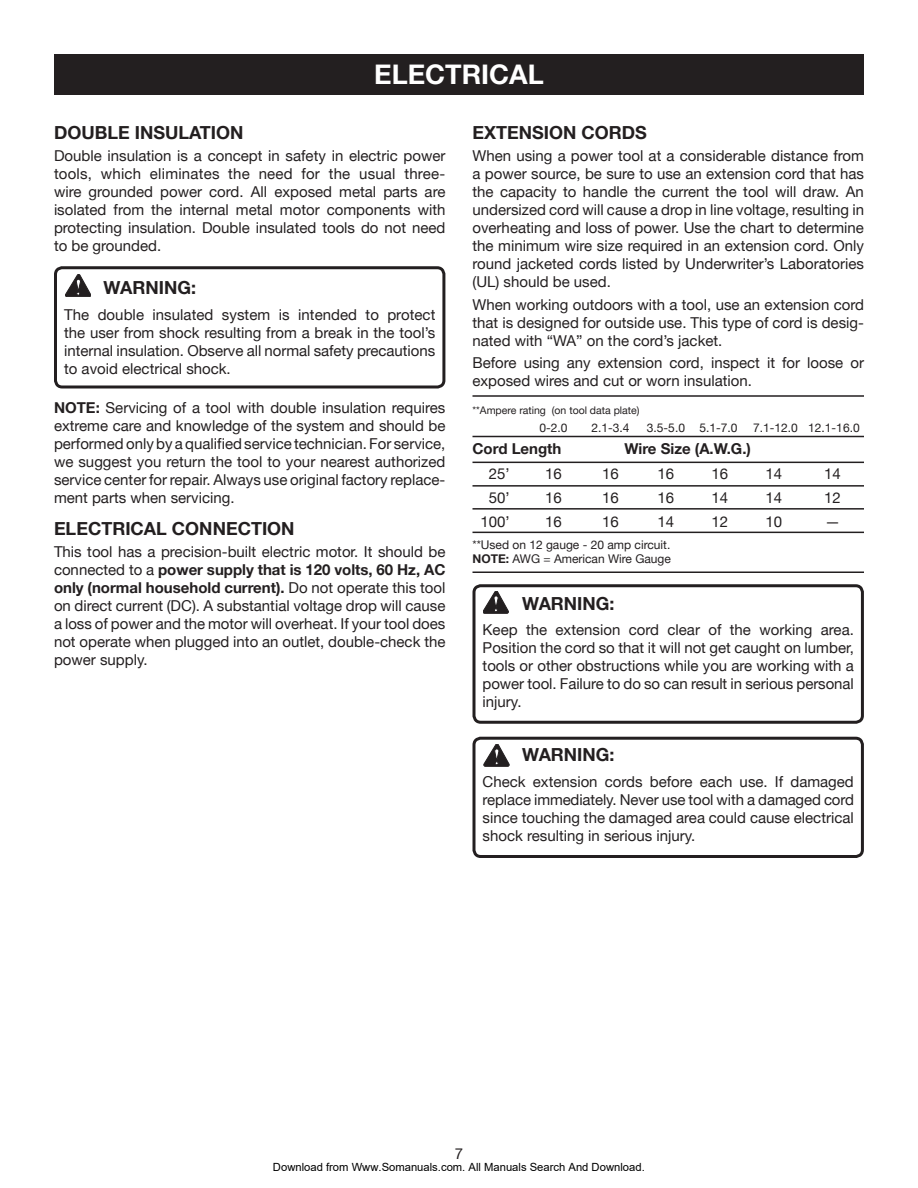
<style>
.page{position:relative;width:918px;height:1188px;background:#fff}
.page>*{position:absolute;margin:0;border:0;box-sizing:border-box;transform-origin:0 0}
.t1{font:700 27px "Helvetica Neue";color:#fff}
.t2{font:700 18px "Helvetica Neue";color:#231f20}
.t3{font:15px/18px "Helvetica Neue";color:#231f20;text-align:justify}
.t4{font:700 15px "Helvetica Neue";color:#231f20}
.t5{font:12px/14.4px "Helvetica Neue";color:#231f20}
.t6{font:11.25px "Arial";color:#000}
.t7{font:10.5px "Helvetica Neue";color:#231f20}
.s1{font-weight:700}
</style>
<div class="page">
<svg style="left:472px;top:736px;width:392px;height:120px"></svg>
<svg style="left:472px;top:584px;width:392px;height:138px"></svg>
<div style="left:54px;top:54px;width:810px;height:40px;background:#231f20"></div>
<hr style="left:473px;top:462px;width:391px;height:1px;background:#231f20">
<hr style="left:473px;top:485px;width:391px;height:2px;background:#231f20">
<hr style="left:473px;top:508px;width:391px;height:2px;background:#231f20">
<hr style="left:473px;top:532px;width:391px;height:1px;background:#231f20">
<svg style="left:54px;top:266px;width:392px;height:121px"></svg>
<hr style="left:473px;top:395px;width:391px;height:2px;background:#231f20">
<hr style="left:473px;top:436px;width:391px;height:1px;background:#231f20">
<hr style="left:473px;top:572px;width:391px;height:1px;background:#231f20">
<svg style="left:65px;top:274px;width:26px;height:23px"></svg>
<svg style="left:484px;top:744px;width:25px;height:22px"></svg>
<svg style="left:483px;top:591px;width:25px;height:22px"></svg>
<h1 class="t1" style="left:374px;top:58px;width:171px">ELECTRICAL</h1>
<p class="t2" style="left:54px;top:121px;width:191px">DOUBLE INSULATION</p>
<p class="t3" style="left:54px;top:147px;width:393px">Double insulation is a concept in safety in electric power tools, which eliminates the need for the usual three&shy;wire grounded power cord. All exposed metal parts are isolated from the internal metal motor components with protecting insulation. Double insulated tools do not need to be grounded.</p>
<p class="t2" style="left:104px;top:277px;width:94px">WARNING:</p>
<p class="t3" style="left:64px;top:305px;width:373px">The double insulated system is intended to protect the user from shock resulting from a break in the tool’s internal insulation. Observe all normal safety precautions to avoid electrical shock.</p>
<p class="t3" style="left:54px;top:398px;width:393px"><span class="s1">NOTE:</span> Servicing of a tool with double insulation requires extreme care and knowledge of the system and should be performed only by a qualified service technician. For service, we suggest you return the tool to your nearest authorized service center for repair. Always use original factory replace&shy;ment parts when servicing.</p>
<p class="t2" style="left:54px;top:517px;width:242px">ELECTRICAL CONNECTION</p>
<p class="t3" style="left:54px;top:543px;width:393px">This tool has a precision-built electric motor. It should be connected to a <span class="s1">power supply that is 120 volts, 60 Hz, AC only (normal household current).</span> Do not operate this tool on direct current (DC). A substantial voltage drop will cause a loss of power and the motor will overheat. If your tool does not operate when plugged into an outlet, double-check the power supply.</p>
<p class="t2" style="left:473px;top:121px;width:176px">EXTENSION CORDS</p>
<p class="t3" style="left:473px;top:147px;width:393px">When using a power tool at a considerable distance from a power source, be sure to use an extension cord that has the capacity to handle the current the tool will draw. An undersized cord will cause a drop in line voltage, resulting in overheating and loss of power. Use the chart to determine the minimum wire size required in an extension cord. Only round jacketed cords listed by Underwriter’s Laboratories (UL) should be used.</p>
<p class="t3" style="left:473px;top:295px;width:393px">When working outdoors with a tool, use an extension cord that is designed for outside use. This type of cord is desig&shy;nated with “WA” on the cord’s jacket.</p>
<p class="t3" style="left:473px;top:354px;width:393px">Before using any extension cord, inspect it for loose or exposed wires and cut or worn insulation.</p>
<p class="t7" style="left:473px;top:404px;width:169px">**Ampere rating (on tool data plate)</p>
<p class="t5" style="left:539px;top:420px;width:30px">0-2.0</p>
<p class="t5" style="left:591px;top:420px;width:40px">2.1-3.4</p>
<p class="t5" style="left:647px;top:420px;width:92px">3.5-5.0 5.1-7.0</p>
<p class="t5" style="left:753px;top:420px;width:108px">7.1-12.0 12.1-16.0</p>
<p class="t4" style="left:473px;top:440px;width:90px">Cord Length</p>
<p class="t4" style="left:624px;top:440px;width:128px">Wire Size (A.W.G.)</p>
<p class="t3" style="left:489px;top:464px;width:22px">25’</p>
<p class="t3" style="left:545px;top:464px;width:18px">16</p>
<p class="t3" style="left:602px;top:464px;width:18px">16</p>
<p class="t3" style="left:658px;top:464px;width:18px">16</p>
<p class="t3" style="left:712px;top:464px;width:18px">16</p>
<p class="t3" style="left:766px;top:464px;width:18px">14</p>
<p class="t3" style="left:824px;top:464px;width:18px">14</p>
<p class="t3" style="left:489px;top:488px;width:22px">50’</p>
<p class="t3" style="left:545px;top:488px;width:18px">16</p>
<p class="t3" style="left:602px;top:488px;width:18px">16</p>
<p class="t3" style="left:658px;top:488px;width:18px">16</p>
<p class="t3" style="left:712px;top:488px;width:18px">14</p>
<p class="t3" style="left:766px;top:488px;width:18px">14</p>
<p class="t3" style="left:824px;top:488px;width:18px">12</p>
<p class="t3" style="left:480px;top:512px;width:31px">100’</p>
<p class="t3" style="left:545px;top:512px;width:18px">16</p>
<p class="t3" style="left:602px;top:512px;width:18px">16</p>
<p class="t3" style="left:658px;top:512px;width:18px">14</p>
<p class="t3" style="left:712px;top:512px;width:18px">12</p>
<p class="t3" style="left:766px;top:512px;width:18px">10</p>
<p class="t3" style="left:825px;top:512px;width:16px">—</p>
<p class="t5" style="left:473px;top:537px;width:200px">**Used on 12 gauge - 20 amp circuit.<br><span class="s1">NOTE:</span> AWG = American Wire Gauge</p>
<p class="t2" style="left:522px;top:592px;width:94px">WARNING:</p>
<p class="t3" style="left:483px;top:621px;width:373px">Keep the extension cord clear of the working area.<br>Position the cord so that it will not get caught on lumber, tools or other obstructions while you are working with a power tool. Failure to do so can result in serious personal injury.</p>
<p class="t2" style="left:522px;top:744px;width:94px">WARNING:</p>
<p class="t3" style="left:483px;top:772px;width:373px">Check extension cords before each use. If damaged replace immediately. Never use tool with a damaged cord since touching the damaged area could cause electrical shock resulting in serious injury.</p>
<p class="t3" style="left:455px;top:1145px;width:10px">7</p>
<p class="t6" style="left:273px;top:1160px;width:373px">Download from Www.Somanuals.com. All Manuals Search And Download.</p>
</div>
